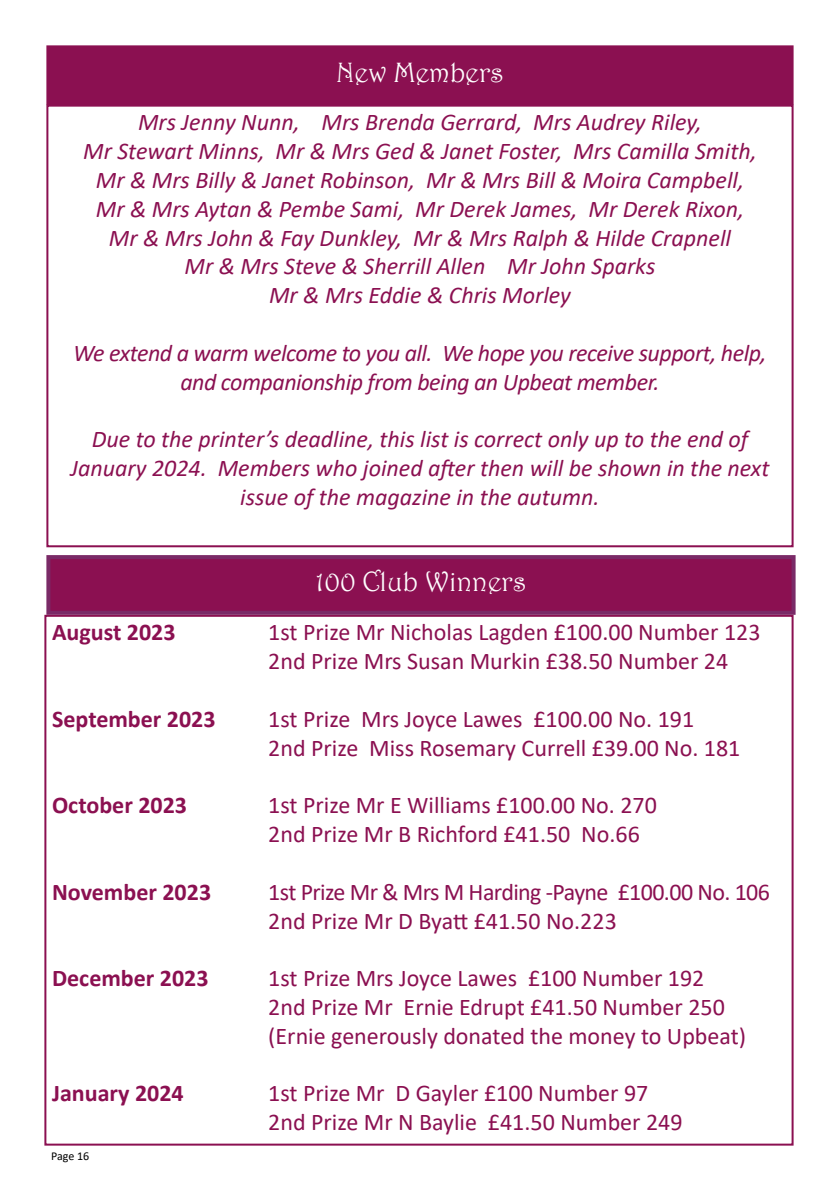
<style>
.page{position:relative;width:840px;height:1191px;background:#fff}
.page>*{position:absolute;margin:0;border:0;box-sizing:border-box;transform-origin:0 0}
.t1{font:28px "Harrington";color:#fff}
.t2{font:italic 24px/28.8px "Calibri";color:#8b1051;text-align:center}
.t3{font:24px/28.8px "Calibri";color:#8b1051}
.t4{font:italic 24px/28.8px "Calibri";letter-spacing:-.02em;color:#8b1051;text-align:center}
.t5{font:700 24px "Calibri";color:#8b1051}
.t6{font:24px "Calibri";letter-spacing:-.025em;color:#8b1051}
.t7{font:12px "Calibri";letter-spacing:-.005em;color:#000}
</style>
<div class="page">
<div style="left:48px;top:557px;width:745px;height:56px;background:#8b1051"></div>
<div style="left:46px;top:555px;width:749px;height:60px;border:4px solid #7a2a67"></div>
<div style="left:48px;top:47px;width:743px;height:56px;background:#8b1051"></div>
<div style="left:46px;top:45px;width:747px;height:60px;border:4px solid #8b1051"></div>
<div style="left:46px;top:105px;width:747px;height:442px;border:2px solid #8b1051"></div>
<p class="t1" style="left:336px;top:55px;width:169px">New Members</p>
<p class="t2" style="left:138px;top:107px;width:565px">Mrs Jenny Nunn, Mrs Brenda Gerrard, Mrs Audrey Riley,</p>
<p class="t2" style="left:83px;top:136px;width:674px">Mr Stewart Minns, Mr &amp; Mrs Ged &amp; Janet Foster, Mrs Camilla Smith,</p>
<p class="t2" style="left:96px;top:164px;width:649px">Mr &amp; Mrs Billy &amp; Janet Robinson, Mr &amp; Mrs Bill &amp; Moira Campbell,</p>
<p class="t2" style="left:96px;top:193px;width:649px">Mr &amp; Mrs Aytan &amp; Pembe Sami, Mr Derek James, Mr Derek Rixon,</p>
<p class="t2" style="left:109px;top:222px;width:623px">Mr &amp; Mrs John &amp; Fay Dunkley, Mr &amp; Mrs Ralph &amp; Hilde Crapnell</p>
<p class="t2" style="left:184px;top:251px;width:472px">Mr &amp; Mrs Steve &amp; Sherrill Allen Mr John Sparks</p>
<p class="t2" style="left:269px;top:280px;width:303px">Mr &amp; Mrs Eddie &amp; Chris Morley</p>
<p class="t4" style="left:73px;top:337px;width:694px">We extend a warm welcome to you all. We hope you receive support, help, and companionship from being an Upbeat member.</p>
<p class="t2" style="left:70px;top:424px;width:700px">Due to the printer’s deadline, this list is correct only up to the end of<br>January 2024. Members who joined after then will be shown in the next issue of the magazine in the autumn.</p>
<p class="t1" style="left:315px;top:565px;width:212px">100 Club Winners</p>
<p class="t5" style="left:52px;top:615px;width:125px">August 2023</p>
<p class="t3" style="left:268px;top:617px;width:493px">1st Prize Mr Nicholas Lagden £100.00 Number 123<br>2nd Prize Mrs Susan Murkin £38.50 Number 24</p>
<p class="t5" style="left:52px;top:702px;width:165px">September 2023</p>
<p class="t3" style="left:268px;top:704px;width:427px">1st Prize Mrs Joyce Lawes £100.00 No. 191</p>
<p class="t3" style="left:268px;top:732px;width:473px">2nd Prize Miss Rosemary Currell £39.00 No. 181</p>
<p class="t5" style="left:52px;top:788px;width:136px">October 2023</p>
<p class="t3" style="left:268px;top:790px;width:390px">1st Prize Mr E Williams £100.00 No. 270</p>
<p class="t3" style="left:268px;top:819px;width:373px">2nd Prize Mr B Richford £41.50 No.66</p>
<p class="t5" style="left:52px;top:875px;width:160px">November 2023</p>
<p class="t6" style="left:268px;top:875px;width:503px">1st Prize Mr &amp; Mrs M Harding -Payne £100.00 No. 106</p>
<p class="t3" style="left:268px;top:905px;width:350px">2nd Prize Mr D Byatt £41.50 No.223</p>
<p class="t5" style="left:52px;top:961px;width:158px">December 2023</p>
<p class="t3" style="left:268px;top:963px;width:437px">1st Prize Mrs Joyce Lawes £100 Number 192</p>
<p class="t3" style="left:268px;top:992px;width:458px">2nd Prize Mr Ernie Edrupt £41.50 Number 250</p>
<p class="t3" style="left:268px;top:1020px;width:479px">(Ernie generously donated the money to Upbeat)</p>
<p class="t5" style="left:52px;top:1076px;width:133px">January 2024</p>
<p class="t3" style="left:268px;top:1078px;width:381px">1st Prize Mr D Gayler £100 Number 97</p>
<p class="t3" style="left:268px;top:1107px;width:415px">2nd Prize Mr N Baylie £41.50 Number 249</p>
<p class="t7" style="left:51px;top:1148px;width:40px">Page 16</p>
</div>
